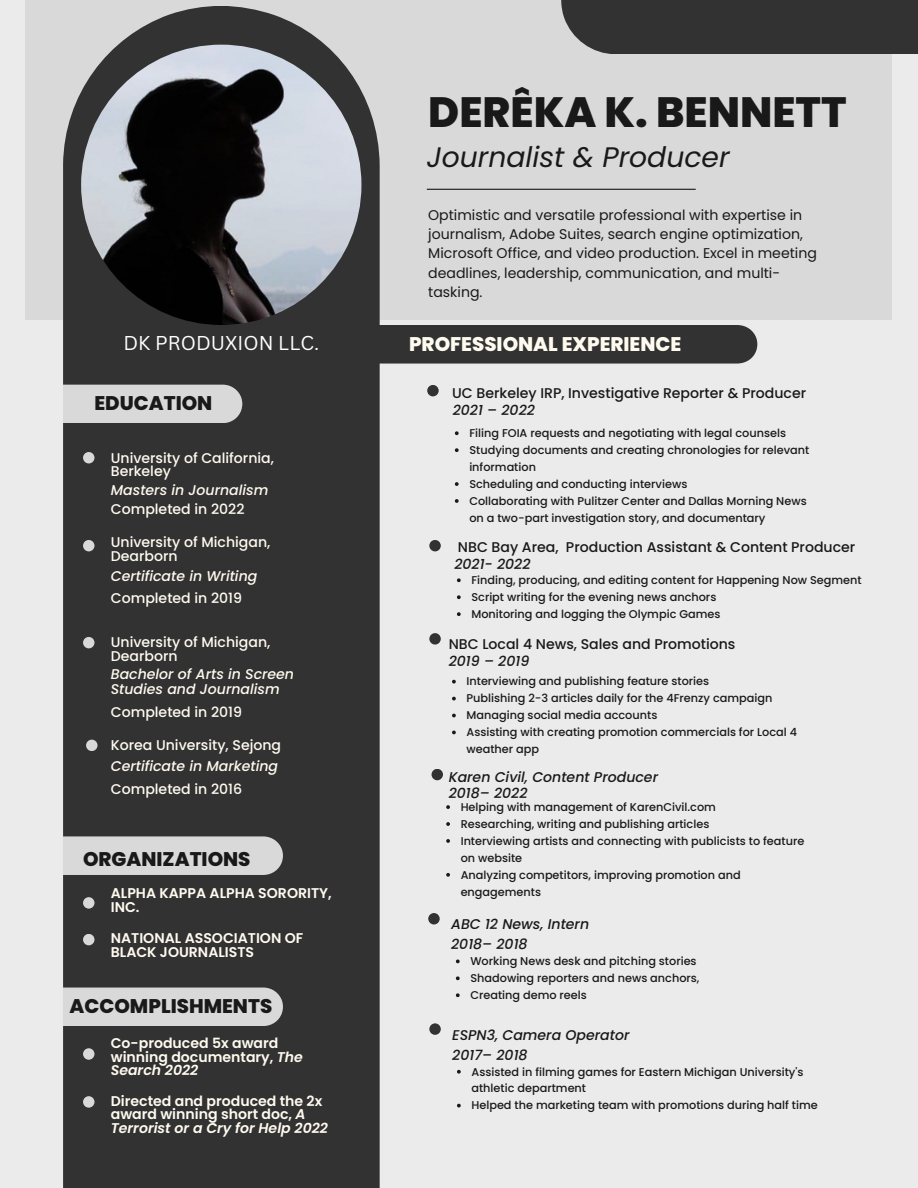
<style>
.page{position:relative;width:918px;height:1188px;background:#ebebeb}
.page>*{position:absolute;margin:0;border:0;box-sizing:border-box;transform-origin:0 0}
.t1{font:800 42.3px "Poppins";color:#191919}
.t2{font:italic 28.2px "Poppins";color:#191919}
.t3{font:800 19.8px "Poppins";color:#191919}
.t4{font:800 19.8px "Poppins";color:#fffaef}
.t5{font:19.5px "Canva Sans";color:#fff}
.t6{font:14.1px/19px "Poppins";color:#191919}
.t7{font:600 14.1px/13.5px "Poppins";color:#fffaef}
.t8{font:500 14.1px/13.8px "Poppins";color:#fffaef}
.t9{font:500 14.1px "Poppins";color:#191919}
.t10{font:italic 500 14.1px/20px "Poppins";color:#191919}
.t11{font:italic 500 14.1px/14.9px "Poppins";color:#fffaef}
.t12{font:500 11.25px/17px "Poppins";color:#191919}
.s1{font-style:italic}
</style>
<div class="page">
<div style="left:26px;top:0;width:866px;height:320px;background:#d9d9d9"></div>
<div style="left:64px;top:6px;width:316px;height:1182px;background:#323232"></div>
<div style="left:63px;top:385px;width:179px;height:38px;background:#d9d9d9"></div>
<div style="left:379px;top:325px;width:378px;height:39px;background:#323232"></div>
<div style="left:63px;top:836px;width:220px;height:39px;background:#d9d9d9"></div>
<div style="left:561px;top:0;width:357px;height:54px;background:#323232"></div>
<hr style="left:427px;top:189px;width:269px;height:1px;background:#191919">
<div style="left:83px;top:452px;width:11px;height:11px;background:#d9d9d9;border-radius:50%"></div>
<div style="left:83px;top:897px;width:11px;height:12px;background:#d9d9d9;border-radius:50%"></div>
<div style="left:83px;top:934px;width:11px;height:11px;background:#d9d9d9;border-radius:50%"></div>
<div style="left:83px;top:540px;width:11px;height:11px;background:#d9d9d9;border-radius:50%"></div>
<div style="left:83px;top:637px;width:11px;height:11px;background:#d9d9d9;border-radius:50%"></div>
<div style="left:427px;top:385px;width:12px;height:11px;background:#323232;border-radius:50%"></div>
<svg style="left:455px;top:431px;width:4px;height:4px"></svg>
<svg style="left:455px;top:448px;width:4px;height:4px"></svg>
<svg style="left:455px;top:482px;width:4px;height:4px"></svg>
<svg style="left:455px;top:499px;width:4px;height:4px"></svg>
<div style="left:429px;top:540px;width:12px;height:11px;background:#323232;border-radius:50%"></div>
<svg style="left:457px;top:578px;width:4px;height:4px"></svg>
<svg style="left:457px;top:595px;width:4px;height:4px"></svg>
<svg style="left:457px;top:612px;width:4px;height:4px"></svg>
<div style="left:429px;top:633px;width:12px;height:12px;background:#323232;border-radius:50%"></div>
<svg style="left:452px;top:680px;width:4px;height:4px"></svg>
<svg style="left:452px;top:697px;width:4px;height:3px"></svg>
<svg style="left:452px;top:714px;width:4px;height:3px"></svg>
<svg style="left:452px;top:731px;width:4px;height:3px"></svg>
<img style="left:81px;top:45px;width:280px;height:280px;border-radius:50%">
<div style="left:429px;top:1023px;width:12px;height:12px;background:#323232;border-radius:50%"></div>
<svg style="left:457px;top:1070px;width:4px;height:4px"></svg>
<svg style="left:457px;top:1104px;width:4px;height:3px"></svg>
<div style="left:432px;top:769px;width:11px;height:11px;background:#323232;border-radius:50%"></div>
<svg style="left:446px;top:805px;width:4px;height:4px"></svg>
<svg style="left:446px;top:822px;width:4px;height:4px"></svg>
<svg style="left:446px;top:839px;width:4px;height:4px"></svg>
<svg style="left:446px;top:873px;width:4px;height:4px"></svg>
<div style="left:428px;top:913px;width:12px;height:11px;background:#323232;border-radius:50%"></div>
<svg style="left:456px;top:960px;width:4px;height:3px"></svg>
<svg style="left:456px;top:976px;width:4px;height:4px"></svg>
<svg style="left:456px;top:993px;width:4px;height:4px"></svg>
<div style="left:86px;top:740px;width:12px;height:11px;background:#d9d9d9;border-radius:50%"></div>
<div style="left:63px;top:988px;width:220px;height:38px;background:#d9d9d9"></div>
<div style="left:83px;top:1048px;width:11px;height:12px;background:#d9d9d9;border-radius:50%"></div>
<div style="left:83px;top:1096px;width:11px;height:12px;background:#d9d9d9;border-radius:50%"></div>
<h3 class="t5" style="left:123px;top:330px;width:197px">DK PRODUXION LLC.</h3>
<h3 class="t3" style="left:94px;top:389px;width:119px">EDUCATION</h3>
<p class="t8" style="left:111px;top:451px;width:165px">University of California,<br>Berkeley</p>
<p class="t11" style="left:111px;top:483px;width:159px">Masters in Journalism</p>
<p class="t8" style="left:111px;top:502px;width:135px">Completed in 2022</p>
<p class="t8" style="left:111px;top:535px;width:161px">University of Michigan,<br>Dearborn</p>
<p class="t11" style="left:111px;top:568px;width:148px">Certificate in Writing</p>
<p class="t8" style="left:111px;top:591px;width:133px">Completed in 2019</p>
<p class="t8" style="left:111px;top:636px;width:161px">University of Michigan,<br>Dearborn</p>
<p class="t11" style="left:111px;top:667px;width:185px">Bachelor of Arts in Screen<br>Studies and Journalism</p>
<p class="t8" style="left:111px;top:705px;width:133px">Completed in 2019</p>
<p class="t8" style="left:111px;top:738px;width:172px">Korea University, Sejong</p>
<p class="t11" style="left:111px;top:759px;width:169px">Certificate in Marketing</p>
<p class="t8" style="left:111px;top:782px;width:133px">Completed in 2016</p>
<h3 class="t3" style="left:83px;top:845px;width:169px">ORGANIZATIONS</h3>
<p class="t7" style="left:111px;top:887px;width:222px">ALPHA KAPPA ALPHA SORORITY,<br>INC.</p>
<p class="t7" style="left:111px;top:931px;width:194px">NATIONAL ASSOCIATION OF<br>BLACK JOURNALISTS</p>
<h3 class="t3" style="left:70px;top:992px;width:204px">ACCOMPLISHMENTS</h3>
<p class="t7" style="left:111px;top:1036px;width:194px">Co-produced 5x award winning documentary, <span class="s1">The<br>Search 2022</span></p>
<p class="t7" style="left:111px;top:1094px;width:219px">Directed and produced the 2x award winning short doc, <span class="s1">A<br>Terrorist or a Cry for Help 2022</span></p>
<h1 class="t1" style="left:428px;top:82px;width:420px">DERÊKA K. BENNETT</h1>
<h2 class="t2" style="left:427px;top:138px;width:304px">Journalist &amp; Producer</h2>
<p class="t6" style="left:428px;top:206px;width:390px">Optimistic and versatile professional with expertise in journalism, Adobe Suites, search engine optimization, Microsoft Office, and video production. Excel in meeting deadlines, leadership, communication, and multi&shy;tasking.</p>
<h3 class="t4" style="left:409px;top:330px;width:274px">PROFESSIONAL EXPERIENCE</h3>
<p class="t9" style="left:452px;top:383px;width:355px">UC Berkeley IRP, Investigative Reporter &amp; Producer</p>
<p class="t10" style="left:453px;top:400px;width:84px">2021 – 2022</p>
<p class="t12" style="left:469px;top:425px;width:342px">Filing FOIA requests and negotiating with legal counsels Studying documents and creating chronologies for relevant information<br>Scheduling and conducting interviews<br>Collaborating with Pulitzer Center and Dallas Morning News on a two-part investigation story, and documentary</p>
<p class="t9" style="left:458px;top:537px;width:399px">NBC Bay Area, Production Assistant &amp; Content Producer</p>
<p class="t10" style="left:454px;top:554px;width:78px">2021- 2022</p>
<p class="t12" style="left:471px;top:572px;width:392px">Finding, producing, and editing content for Happening Now Segment<br>Script writing for the evening news anchors<br>Monitoring and logging the Olympic Games</p>
<p class="t9" style="left:449px;top:635px;width:288px">NBC Local 4 News, Sales and Promotions</p>
<p class="t10" style="left:449px;top:651px;width:82px">2019 – 2019</p>
<p class="t12" style="left:467px;top:673px;width:332px">Interviewing and publishing feature stories<br>Publishing 2-3 articles daily for the 4Frenzy campaign Managing social media accounts<br>Assisting with creating promotion commercials for Local 4 weather app</p>
<p class="t10" style="left:449px;top:769px;width:211px;line-height:16.2px">Karen Civil, Content Producer<br>2018– 2022</p>
<p class="t12" style="left:461px;top:798px;width:345px">Helping with management of KarenCivil.com<br>Researching, writing and publishing articles<br>Interviewing artists and connecting with publicists to feature on website<br>Analyzing competitors, improving promotion and engagements</p>
<p class="t10" style="left:451px;top:914px;width:140px">ABC 12 News, Intern<br>2018– 2018</p>
<p class="t12" style="left:470px;top:953px;width:231px">Working News desk and pitching stories<br>Shadowing reporters and news anchors,<br>Creating demo reels</p>
<p class="t10" style="left:452px;top:1025px;width:179px">ESPN3, Camera Operator<br>2017– 2018</p>
<p class="t12" style="left:471px;top:1063px;width:348px">Assisted in filming games for Eastern Michigan University's athletic department<br>Helped the marketing team with promotions during half time</p>
</div>
